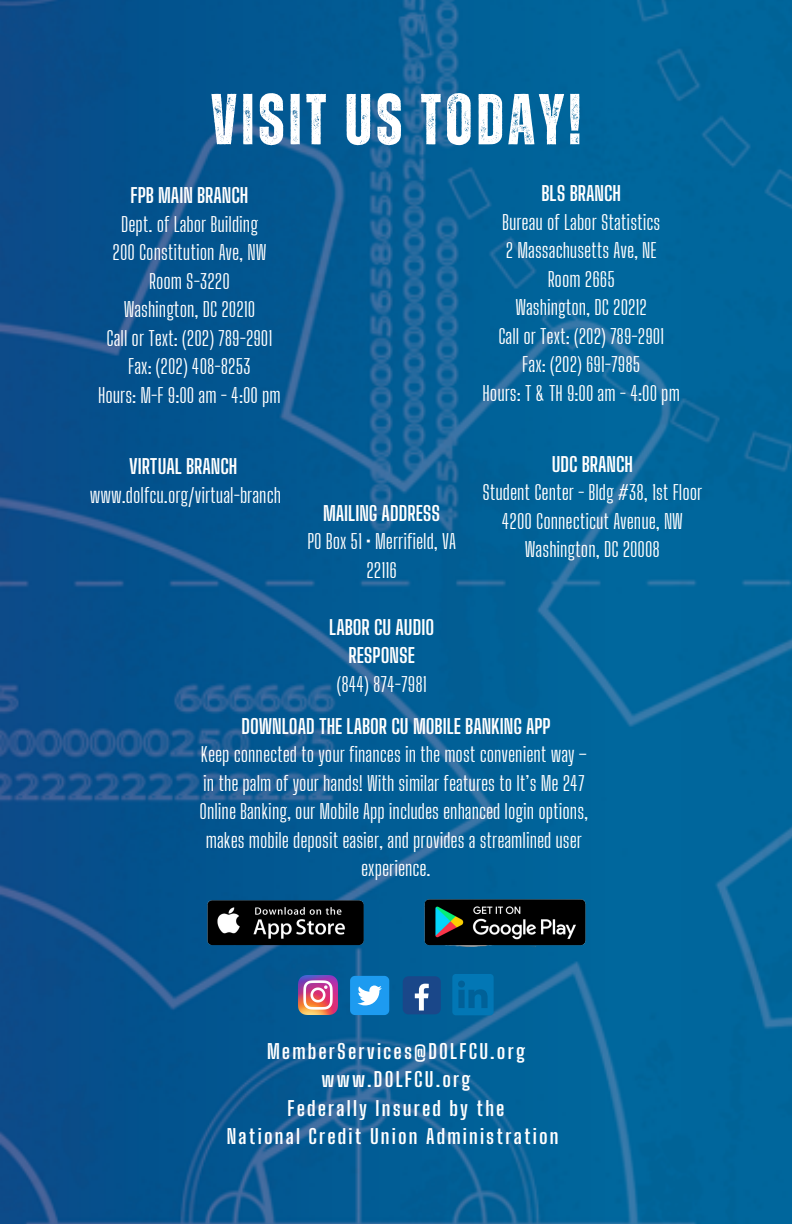
<style>
.page{position:relative;width:792px;height:1224px;background:#fff}
.page>*{position:absolute;margin:0;border:0;box-sizing:border-box;transform-origin:0 0}
.t1{font:700 72px "Zuume Rough";letter-spacing:.055em;color:#fff}
.t2{font:20px/28.4px "Big Shoulders Display";color:#fff;text-align:center}
.t3{font:700 20px/28.4px "Big Shoulders Display";color:#fff;text-align:center}
.t4{font:700 20px "Big Shoulders Display";letter-spacing:.105em;color:#fff}
</style>
<div class="page">
<img style="left:0;top:0;width:792px;height:1224px">
<img style="left:206px;top:897px;width:159px;height:51px">
<img style="left:423px;top:897px;width:163px;height:51px">
<img style="left:298px;top:976px;width:40px;height:39px">
<div style="left:350px;top:976px;width:39px;height:39px;background:#1d9bf0;border-radius:5px"></div>
<svg style="left:357px;top:986px;width:25px;height:19px"></svg>
<div style="left:403px;top:976px;width:38px;height:38px;background:#1a4789;border-radius:6px"></div>
<svg style="left:415px;top:984px;width:14px;height:27px"></svg>
<svg style="left:452px;top:974px;width:42px;height:41px;background:#0171ad"></svg>
<p class="t1" style="left:211px;top:87px;width:372px">VISIT US TODAY!</p>
<p class="t3" style="left:542px;top:179px;width:81px">BLS BRANCH</p>
<p class="t2" style="left:502px;top:208px;width:160px">Bureau of Labor Statistics</p>
<p class="t2" style="left:506px;top:236px;width:152px">2 Massachusetts Ave, NE</p>
<p class="t2" style="left:548px;top:265px;width:69px">Room 2665</p>
<p class="t2" style="left:515px;top:293px;width:133px">Washington, DC 20212</p>
<p class="t2" style="left:498px;top:322px;width:167px">Call or Text: (202) 789-2901</p>
<p class="t2" style="left:522px;top:350px;width:119px">Fax: (202) 691-7985</p>
<p class="t2" style="left:483px;top:379px;width:199px">Hours: T &amp; TH 9:00 am - 4:00 pm</p>
<p class="t3" style="left:131px;top:181px;width:119px">FPB MAIN BRANCH</p>
<p class="t2" style="left:121px;top:210px;width:138px">Dept. of Labor Building</p>
<p class="t2" style="left:113px;top:238px;width:155px">200 Constitution Ave, NW</p>
<p class="t2" style="left:149px;top:267px;width:82px">Room S-3220</p>
<p class="t2" style="left:124px;top:295px;width:133px">Washington, DC 20210</p>
<p class="t2" style="left:107px;top:324px;width:167px">Call or Text: (202) 789-2901</p>
<p class="t2" style="left:128px;top:352px;width:124px">Fax: (202) 408-8253</p>
<p class="t2" style="left:98px;top:381px;width:184px">Hours: M-F 9:00 am - 4:00 pm</p>
<p class="t3" style="left:129px;top:453px;width:110px">VIRTUAL BRANCH</p>
<p class="t2" style="left:90px;top:481px;width:193px">www.dolfcu.org/virtual-branch</p>
<p class="t3" style="left:323px;top:499px;width:119px">MAILING ADDRESS</p>
<p class="t2" style="left:307px;top:527px;width:150px">PO Box 51 • Merrifield, VA<br>22116</p>
<p class="t3" style="left:552px;top:450px;width:83px">UDC BRANCH</p>
<p class="t2" style="left:482px;top:478px;width:221px">Student Center - Bldg #38, 1st Floor</p>
<p class="t2" style="left:502px;top:507px;width:183px">4200 Connecticut Avenue, NW</p>
<p class="t2" style="left:525px;top:535px;width:136px">Washington, DC 20008</p>
<p class="t3" style="left:329px;top:613px;width:106px">LABOR CU AUDIO<br>RESPONSE</p>
<p class="t2" style="left:337px;top:670px;width:92px">(844) 874-7981</p>
<p class="t3" style="left:241px;top:712px;width:311px">DOWNLOAD THE LABOR CU MOBILE BANKING APP</p>
<p class="t2" style="left:201px;top:741px;width:388px">Keep connected to your finances in the most convenient way –</p>
<p class="t2" style="left:203px;top:769px;width:383px">in the palm of your hands! With similar features to It’s Me 247</p>
<p class="t2" style="left:200px;top:798px;width:390px">Online Banking, our Mobile App includes enhanced login options,</p>
<p class="t2" style="left:206px;top:826px;width:378px">makes mobile deposit easier, and provides a streamlined user</p>
<p class="t2" style="left:361px;top:855px;width:71px">experience.</p>
<p class="t4" style="left:267px;top:1039px;width:259px">MemberServices@DOLFCU.org</p>
<p class="t4" style="left:322px;top:1068px;width:150px">www.DOLFCU.org</p>
<p class="t4" style="left:288px;top:1096px;width:218px">Federally Insured by the</p>
<p class="t4" style="left:227px;top:1125px;width:333px">National Credit Union Administration</p>
</div>
